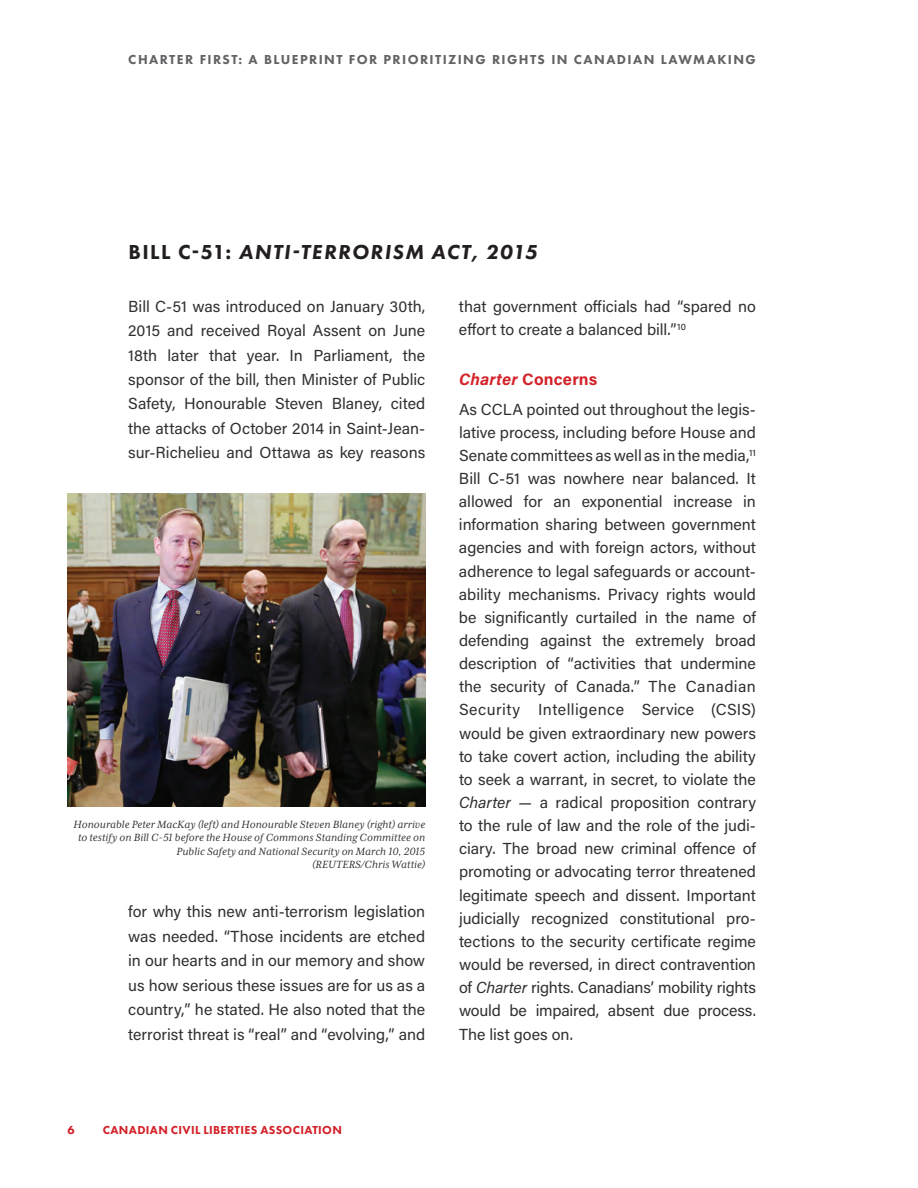
<style>
.page{position:relative;width:918px;height:1188px;background:#fff}
.page>*{position:absolute;margin:0;border:0;box-sizing:border-box;transform-origin:0 0}
.t1{font:italic 800 21px "Futura PT";letter-spacing:.07em;color:#231f20}
.t2{font:700 16.5px "Acumin Pro";letter-spacing:.015em;color:#d32229}
.t3{font:15.9px/23.1px "Acumin Pro";letter-spacing:-.005em;color:#312f30;text-align:justify}
.t4{font:800 13.5px "Futura PT";letter-spacing:.105em;color:#636366}
.t5{font:italic 12px/13.5px "Mrs Eaves XL Serif OT";letter-spacing:.01em;color:#312f30;text-align:right}
.t6{font:800 12px "Futura PT";letter-spacing:.03em;color:#d32229}
.s1{font-style:normal}
.s2{font-style:italic}
</style>
<div class="page">
<img style="left:68px;top:493px;width:357px;height:314px">
<p class="t4" style="left:128px;top:51px;width:629px">CHARTER FIRST: A BLUEPRINT FOR PRIORITIZING RIGHTS IN CANADIAN LAWMAKING</p>
<h1 class="t1" style="left:128px;top:239px;width:411px"><span class="s1">BILL C-51:</span> ANTI-TERRORISM ACT, 2015</h1>
<p class="t3" style="left:128px;top:293px;width:299px;line-height:24.5px">Bill C-51 was introduced on January 30th, 2015 and received Royal Assent on June 18th later that year. In Parliament, the sponsor of the bill, then Minister of Public Safety, Honourable Steven Blaney, cited the attacks of October 2014 in Saint-Jean&shy;sur-Richelieu and Ottawa as key reasons</p>
<p class="t5" style="left:74px;top:817px;width:353px">Honourable Peter MacKay (left) and Honourable Steven Blaney (right) arrive to testify on Bill C-51 before the House of Commons Standing Committee on Public Safety and National Security on March 10, 2015<br>(REUTERS/Chris Wattie)</p>
<p class="t3" style="left:128px;top:899px;width:299px;line-height:24.5px">for why this new anti-terrorism legislation was needed. “Those incidents are etched in our hearts and in our memory and show us how serious these issues are for us as a country,” he stated. He also noted that the terrorist threat is “real” and “evolving,” and</p>
<p class="t6" style="left:68px;top:1122px;width:9px">6</p>
<p class="t6" style="left:103px;top:1122px;width:241px">CANADIAN CIVIL LIBERTIES ASSOCIATION</p>
<p class="t3" style="left:459px;top:294px;width:299px">that government officials had “spared no effort to create a balanced bill.”<sup>10</sup></p>
<p class="t2" style="left:459px;top:367px;width:140px"><span class="s2">Charter</span> Concerns</p>
<p class="t3" style="left:459px;top:397px;width:299px">As CCLA pointed out throughout the legis&shy;lative process, including before House and Senate committees as well as in the media,<sup>11<br></sup>Bill C-51 was nowhere near balanced. It allowed for an exponential increase in information sharing between government agencies and with foreign actors, without adherence to legal safeguards or account&shy;ability mechanisms. Privacy rights would be significantly curtailed in the name of defending against the extremely broad description of “activities that undermine the security of Canada.” The Canadian Security Intelligence Service (CSIS) would be given extraordinary new powers to take covert action, including the ability to seek a warrant, in secret, to violate the <span class="s2">Charter</span> — a radical proposition contrary to the rule of law and the role of the judi&shy;ciary. The broad new criminal offence of promoting or advocating terror threatened legitimate speech and dissent. Important judicially recognized constitutional pro&shy;tections to the security certificate regime would be reversed, in direct contravention of <span class="s2">Charter</span> rights. Canadians’ mobility rights would be impaired, absent due process.<br>The list goes on.</p>
</div>
